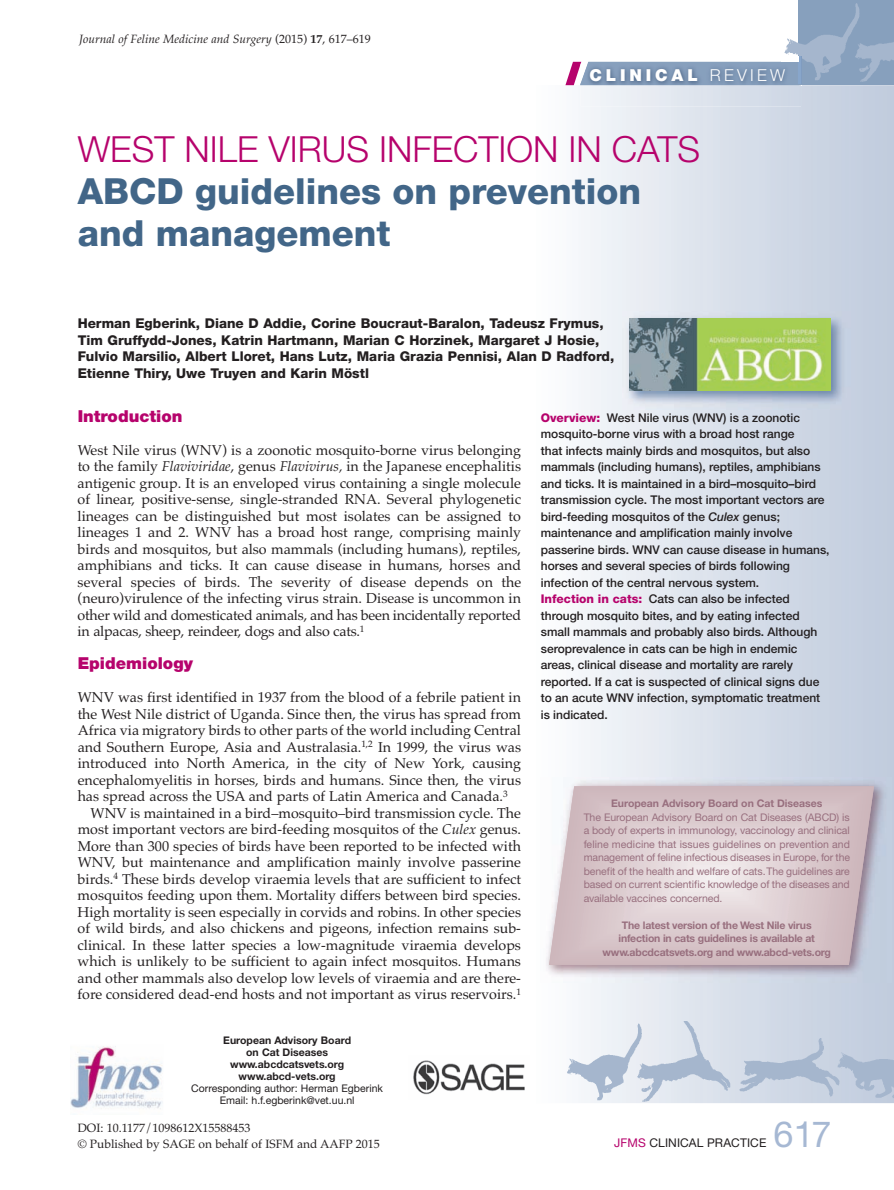
<style>
.page{position:relative;width:894px;height:1190px;background:#fff}
.page>*{position:absolute;margin:0;border:0;box-sizing:border-box;transform-origin:0 0}
.t1{font:800 36px/42px "Helvetica Neue CE";color:#426688}
.t2{font:300 36px "Helvetica Neue";color:#b6036c}
.t3{font:36px "Helvetica Neue CE";color:#a6b8d3}
.t4{font:900 16.5px "Helvetica Neue CE";color:#b6036c}
.t5{font:900 16.5px "Helvetica Neue CE";letter-spacing:.235em;color:#fff}
.t6{font:14.25px/16.5px "Palatino";color:#231f20;text-align:justify}
.t7{font:800 13.5px/16.5px "Helvetica Neue CE";color:#231f20}
.t8{font:500 12px/16.5px "Helvetica Neue CE";color:#231f20}
.t9{font:12px/15.9px "Palatino";color:#231f20}
.t10{font:italic 12px "Palatino";color:#231f20}
.t11{font:12px "Helvetica Neue CE";letter-spacing:.01em;color:#231f20}
.t12{font:10.5px/13.5px "Helvetica Neue CE";letter-spacing:-.005em;color:#986f7e;text-align:justify}
.t13{font:700 10.5px/13.5px "Helvetica Neue CE";letter-spacing:-.015em;color:#986f7e;text-align:center}
.t14{font:700 10.5px/12px "Helvetica Neue CE";color:#231f20;text-align:center}
.t15{font:10.5px/12px "Helvetica Neue CE";color:#231f20;text-align:center}
.s1{font-style:normal}
.s2{font-weight:700;font-style:normal}
.s3{font-family:"Helvetica Neue";font-weight:300}
.s4{font-weight:800;color:#b6036c}
.s5{font-style:italic}
.s6{color:#b6036c}
</style>
<div class="page">
<img style="left:70px;top:1046px;width:93px;height:63px">
<img style="left:413px;top:1060px;width:112px;height:35px">
<img style="left:622px;top:312px;width:228px;height:97px">
<img style="left:629px;top:319px;width:201px;height:71px">
<img style="left:554px;top:1021px;width:340px;height:82px">
<svg style="left:549px;top:786px;width:325px;height:179px;background:#d9c8cd"></svg>
<div style="left:799px;top:0;width:95px;height:85px;background:#87a0bd"></div>
<img style="left:784px;top:2px;width:110px;height:80px">
<img style="left:580px;top:57px;width:221px;height:5px">
<svg style="left:565px;top:62px;width:243px;height:24px;background:#8696b5"></svg>
<p class="t10" style="left:79px;top:32px;width:293px">Journal of Feline Medicine and Surgery <span class="s1">(2015)</span> <span class="s2">17</span><span class="s1">, 617–619</span></p>
<p class="t5" style="left:589px;top:69px;width:197px">CLINICAL <span class="s3">REVIEW</span></p>
<h1 class="t2" style="left:78px;top:127px;width:624px">WEST NILE VIRUS INFECTION IN CATS</h1>
<h1 class="t1" style="left:78px;top:173px;width:565px">ABCD guidelines on prevention and management</h1>
<p class="t7" style="left:78px;top:316px;width:538px">Herman Egberink, Diane D Addie, Corine Boucraut-Baralon, Tadeusz Frymus, Tim Gruffydd-Jones, Katrin Hartmann, Marian C Horzinek, Margaret J Hosie, Fulvio Marsilio, Albert Lloret, Hans Lutz, Maria Grazia Pennisi, Alan D Radford, Etienne Thiry, Uwe Truyen and Karin Möstl</p>
<p class="t8" style="left:541px;top:410px;width:290px"><span class="s4">Overview:</span> West Nile virus (WNV) is a zoonotic mosquito-borne virus with a broad host range<br>that infects mainly birds and mosquitos, but also mammals (including humans), reptiles, amphibians and ticks. It is maintained in a bird–mosquito–bird transmission cycle. The most important vectors are bird-feeding mosquitos of the <span class="s5">Culex</span> genus; maintenance and amplification mainly involve passerine birds. WNV can cause disease in humans, horses and several species of birds following infection of the central nervous system.<br><span class="s4">Infection in cats:</span> Cats can also be infected through mosquito bites, and by eating infected small mammals and probably also birds. Although seroprevalence in cats can be high in endemic areas, clinical disease and mortality are rarely reported. If a cat is suspected of clinical signs due to an acute WNV infection, symptomatic treatment is indicated.</p>
<p class="t4" style="left:78px;top:410px;width:106px">Introduction</p>
<p class="t6" style="left:78px;top:441px;width:445px">West Nile virus (WNV) is a zoonotic mosquito-borne virus belonging to the family <span class="s5">Flaviviridae</span>, genus <span class="s5">Flavivirus,</span> in the Japanese encephalitis antigenic group. It is an enveloped virus containing a single molecule of linear, positive-sense, single-stranded RNA. Several phylogenetic lineages can be distinguished but most isolates can be assigned to lineages 1 and 2. WNV has a broad host range, comprising mainly birds and mosquitos, but also mammals (including humans), reptiles, amphibians and ticks. It can cause disease in humans, horses and several species of birds. The severity of disease depends on the (neuro)virulence of the infecting virus strain. Disease is uncommon in other wild and domesticated animals, and has been incidentally reported in alpacas, sheep, reindeer, dogs and also cats.<sup>1</sup></p>
<p class="t4" style="left:78px;top:657px;width:117px">Epidemiology</p>
<p class="t6" style="left:78px;top:689px;width:445px">WNV was first identified in 1937 from the blood of a febrile patient in</p>
<p class="t6" style="left:78px;top:705px;width:445px">the West Nile district of Uganda. Since then, the virus has spread from</p>
<p class="t6" style="left:78px;top:722px;width:445px">Africa via migratory birds to other parts of the world including Central</p>
<p class="t6" style="left:78px;top:738px;width:445px">and Southern Europe, Asia and Australasia.<sup>1,2</sup> In 1999, the virus was</p>
<p class="t6" style="left:78px;top:755px;width:445px">introduced into North America, in the city of New York, causing</p>
<p class="t6" style="left:78px;top:771px;width:445px">encephalomyelitis in horses, birds and humans. Since then, the virus</p>
<p class="t6" style="left:78px;top:788px;width:432px">has spread across the USA and parts of Latin America and Canada.<sup>3</sup></p>
<p class="t6" style="left:90px;top:804px;width:432px">WNV is maintained in a bird–mosquito–bird transmission cycle. The</p>
<p class="t6" style="left:78px;top:821px;width:445px">most important vectors are bird-feeding mosquitos of the <span class="s5">Culex</span> genus.</p>
<p class="t6" style="left:78px;top:837px;width:445px">More than 300 species of birds have been reported to be infected with</p>
<p class="t6" style="left:78px;top:854px;width:445px">WNV, but maintenance and amplification mainly involve passerine</p>
<p class="t6" style="left:78px;top:870px;width:445px">birds.<sup>4</sup> These birds develop viraemia levels that are sufficient to infect</p>
<p class="t6" style="left:78px;top:887px;width:445px">mosquitos feeding upon them. Mortality differs between bird species.</p>
<p class="t6" style="left:78px;top:903px;width:445px">High mortality is seen especially in corvids and robins. In other species</p>
<p class="t6" style="left:78px;top:920px;width:445px">of wild birds, and also chickens and pigeons, infection remains sub-</p>
<p class="t6" style="left:78px;top:936px;width:445px">clinical. In these latter species a low-magnitude viraemia develops</p>
<p class="t6" style="left:78px;top:953px;width:445px">which is unlikely to be sufficient to again infect mosquitos. Humans</p>
<p class="t6" style="left:78px;top:969px;width:445px">and other mammals also develop low levels of viraemia and are there-</p>
<p class="t6" style="left:78px;top:986px;width:445px">fore considered dead-end hosts and not important as virus reservoirs.<sup>1</sup></p>
<p class="t13" style="left:611px;top:798px;width:213px">European Advisory Board on Cat Diseases</p>
<p class="t12" style="left:584px;top:811px;width:268px">The European Advisory Board on Cat Diseases (ABCD) is a body of experts in immunology, vaccinology and clinical feline medicine that issues guidelines on prevention and management of feline infectious diseases in Europe, for the benefit of the health and welfare of cats. The guidelines are based on current scientific knowledge of the diseases and available vaccines concerned.</p>
<p class="t13" style="left:602px;top:919px;width:230px">The latest version of the West Nile virus infection in cats guidelines is available at www.abcdcatsvets.org and www.abcd-vets.org</p>
<p class="t14" style="left:223px;top:1035px;width:129px">European Advisory Board on Cat Diseases www.abcdcatsvets.org www.abcd-vets.org</p>
<p class="t15" style="left:191px;top:1083px;width:193px">Corresponding author: Herman Egberink<br>Email: h.f.egberink@vet.uu.nl</p>
<p class="t9" style="left:78px;top:1120px;width:304px">DOI: 10.1177/1098612X15588453<br>© Published by SAGE on behalf of ISFM and AAFP 2015</p>
<p class="t11" style="left:614px;top:1139px;width:154px"><span class="s6">JFMS</span> CLINICAL PRACTICE</p>
<h1 class="t3" style="left:773px;top:1121px;width:60px">617</h1>
</div>
